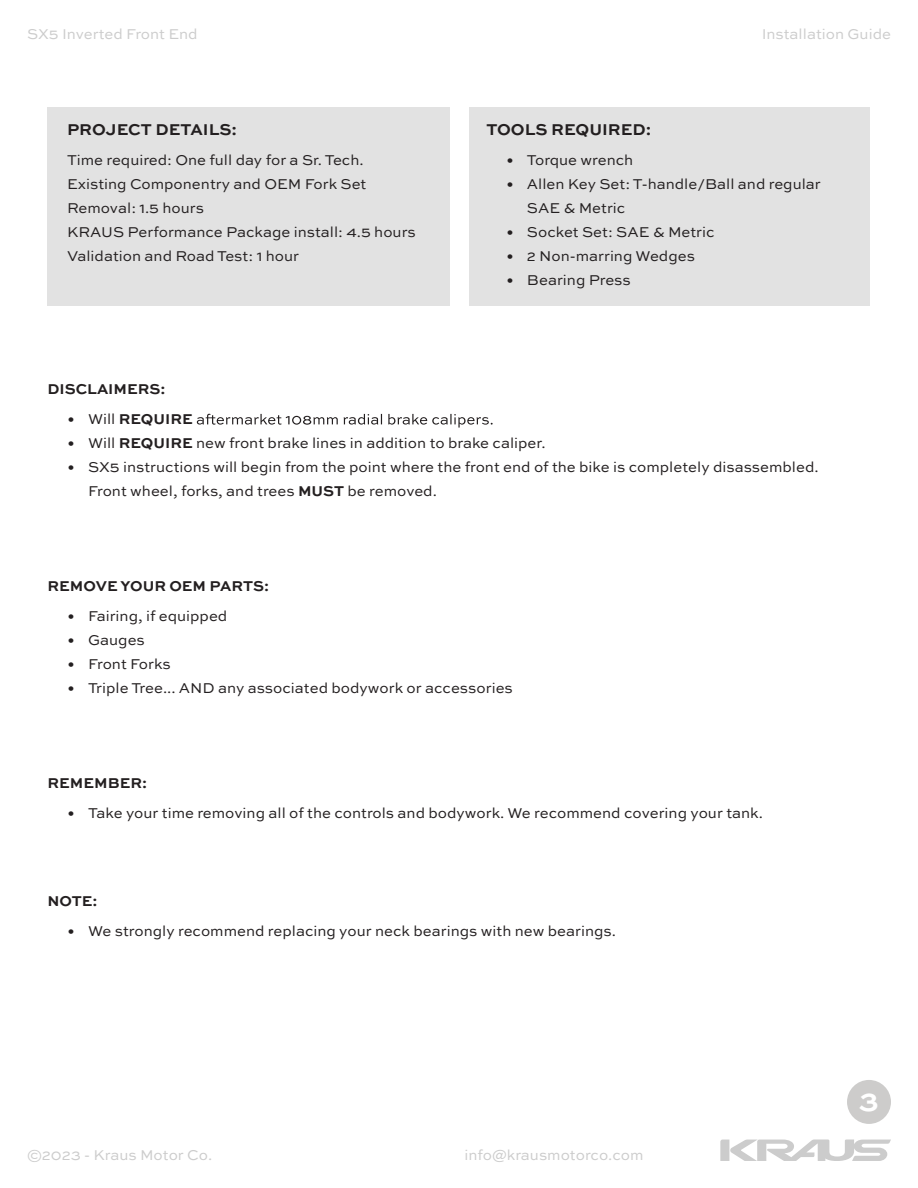
<style>
.page{position:relative;width:918px;height:1188px;background:#fff}
.page>*{position:absolute;margin:0;border:0;box-sizing:border-box;transform-origin:0 0}
.t1{font:700 30px "Sweet Sans Pro";color:#fff}
.t2{font:700 16.5px "Sweet Sans Pro";color:#231f20}
.t3{font:15px/24px "Sweet Sans Pro";color:#231f20}
.t4{font:15px "Sweet Sans Pro";color:#ccc}
.t5{font:700 15px "Sweet Sans Pro";color:#231f20}
.s1{font-weight:400}
.s2{font-weight:700}
</style>
<div class="page">
<svg style="left:720px;top:1140px;width:171px;height:21px"></svg>
<div style="left:847px;top:1080px;width:44px;height:44px;background:#cdcccb;border-radius:50%"></div>
<div style="left:48px;top:107px;width:402px;height:199px;background:#e2e2e2"></div>
<div style="left:469px;top:107px;width:400px;height:199px;background:#e2e2e2"></div>
<svg style="left:197px;top:414px;width:296px;height:14px"></svg>
<p class="t4" style="left:27px;top:23px;width:172px">SX5 Inverted Front End</p>
<p class="t2" style="left:67px;top:117px;width:171px">PROJECT DETAILS:</p>
<p class="t3" style="left:67px;top:147px;width:350px">Time required: One full day for a Sr. Tech.<br>Existing Componentry and OEM Fork Set Removal: 1.5 hours<br>KRAUS Performance Package install: 4.5 hours Validation and Road Test: 1 hour</p>
<p class="t4" style="left:762px;top:23px;width:131px">Installation Guide</p>
<p class="t2" style="left:486px;top:117px;width:166px">TOOLS REQUIRED:</p>
<p class="t3" style="left:507px;top:147px;width:128px">• Torque wrench</p>
<p class="t3" style="left:527px;top:171px;width:295px;text-indent:-20px">• Allen Key Set: T-handle/Ball and regular<br>SAE &amp; Metric</p>
<p class="t3" style="left:507px;top:219px;width:209px">• Socket Set: SAE &amp; Metric</p>
<p class="t3" style="left:507px;top:243px;width:190px">• 2 Non-marring Wedges</p>
<p class="t3" style="left:507px;top:267px;width:126px">• Bearing Press</p>
<p class="t5" style="left:48px;top:378px;width:119px">DISCLAIMERS:</p>
<p class="t5" style="left:68px;top:408px;width:126px"><span class="s1">• Will</span> REQUIRE</p>
<p class="t3" style="left:68px;top:431px;width:479px">• Will <span class="s2">REQUIRE</span> new front brake lines in addition to brake caliper.</p>
<p class="t3" style="left:88px;top:455px;width:732px;text-indent:-20px">• SX5 instructions will begin from the point where the front end of the bike is completely disassembled.<br>Front wheel, forks, and trees <span class="s2">MUST</span> be removed.</p>
<p class="t5" style="left:48px;top:575px;width:223px">REMOVE YOUR OEM PARTS:</p>
<p class="t3" style="left:68px;top:604px;width:161px">• Fairing, if equipped</p>
<p class="t3" style="left:68px;top:628px;width:79px">• Gauges</p>
<p class="t3" style="left:68px;top:652px;width:105px">• Front Forks</p>
<p class="t3" style="left:68px;top:676px;width:447px">• Triple Tree... AND any associated bodywork or accessories</p>
<p class="t5" style="left:48px;top:772px;width:101px">REMEMBER:</p>
<p class="t3" style="left:68px;top:801px;width:697px">• Take your time removing all of the controls and bodywork. We recommend covering your tank.</p>
<p class="t5" style="left:48px;top:890px;width:52px">NOTE:</p>
<p class="t3" style="left:68px;top:919px;width:550px">• We strongly recommend replacing your neck bearings with new bearings.</p>
<p class="t4" style="left:27px;top:1144px;width:187px">©2023 - Kraus Motor Co.</p>
<p class="t4" style="left:464px;top:1144px;width:181px">info@krausmotorco.com</p>
<h1 class="t1" style="left:859px;top:1078px;width:22px">3</h1>
</div>
